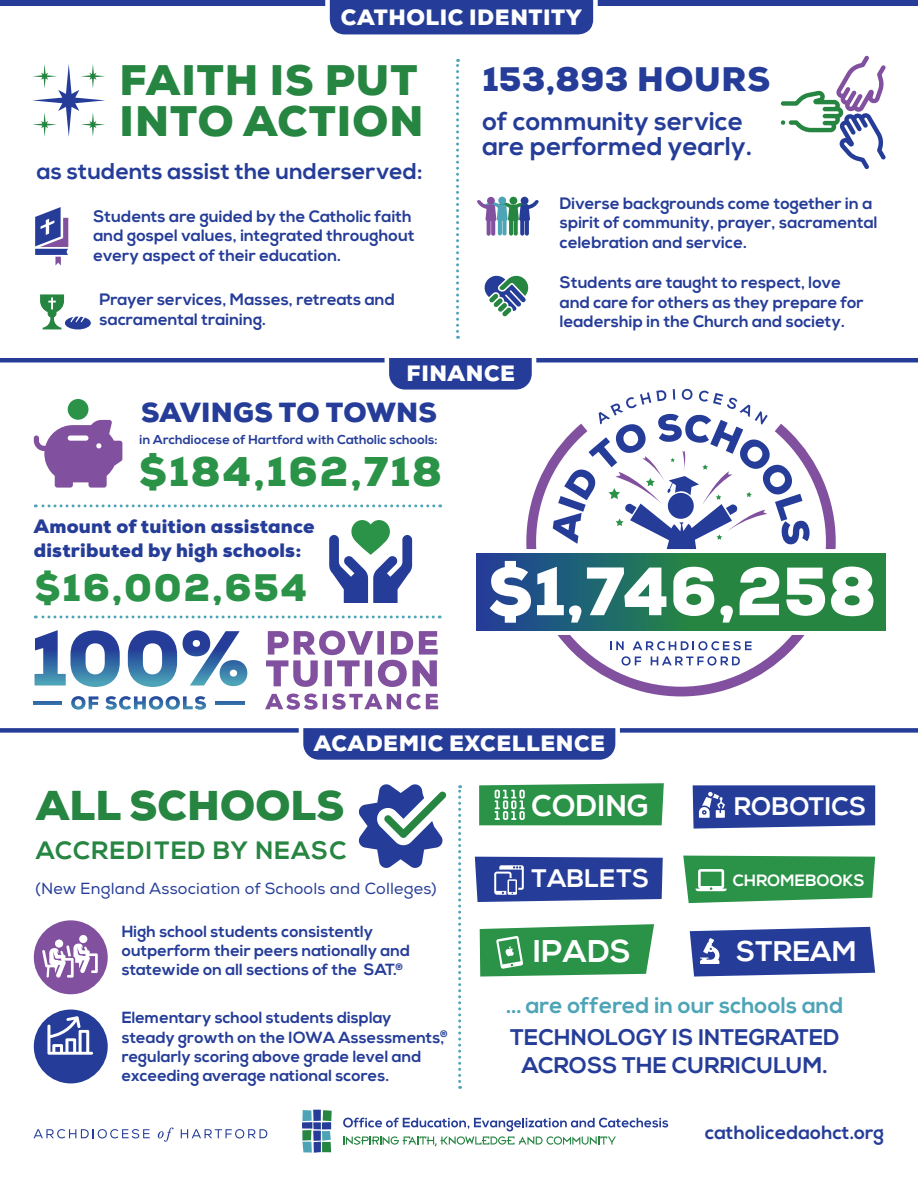
<style>
.page{position:relative;width:918px;height:1188px;background:#fff}
.page>*{position:absolute;margin:0;border:0;box-sizing:border-box;transform-origin:0 0}
.t1{font:900 42.6px "Nexa";letter-spacing:.025em;color:#258541}
.t2{font:900 41.7px "Nexa";letter-spacing:.005em;color:#258541}
.t3{font:900 41.4px "Nexa";letter-spacing:.05em;color:#2a9348}
.t4{font:900 38.25px "Nexa";letter-spacing:.05em;color:#2a9348}
.t5{font:900 34.05px "Nexa";letter-spacing:.015em;color:#253d98}
.t6{font:700 31.35px "Nexa";letter-spacing:.01em;color:#fff}
.t7{font:700 29.85px "Nexa";letter-spacing:.01em;color:#fff}
.t8{font:700 28.35px "Nexa";letter-spacing:.01em;color:#fff}
.t9{font:900 27.6px "Nexa";letter-spacing:.01em;color:#253d98}
.t10{font:700 25.8px/25.2px "Nexa";letter-spacing:.005em;color:#253d98}
.t11{font:700 25.35px "Nexa";letter-spacing:.01em;color:#fff}
.t12{font:700 25.05px "Nexa";letter-spacing:.05em;color:#258541}
.t13{font:700 22.8px "Nexa";letter-spacing:.005em;color:#253d98}
.t14{font:700 22.65px/28.5px "Nexa";letter-spacing:.005em;color:#253d98;text-align:center}
.t15{font:700 22.65px "Nexa";letter-spacing:.005em;color:#4ea4b7}
.t16{font:900 22.2px "Nexa";letter-spacing:.025em;color:#fff}
.t17{font:900 19.35px/24.5px "Nexa";letter-spacing:.01em;color:#253d98}
.t18{font:700 19.05px "Nexa";letter-spacing:.01em;color:#253d98}
.t19{font:700 16.5px/19.5px "Nexa";letter-spacing:.005em;color:#253d98}
.t20{font:700 16.35px "Nexa";letter-spacing:.01em;color:#fff}
.t21{font:700 16.2px/19px "Nexa";letter-spacing:.005em;color:#253d98}
.t22{font:16.05px "Nexa";letter-spacing:.01em;color:#253d98}
.t23{font:700 12.9px "Nexa";letter-spacing:.01em;color:#253d98}
</style>
<div class="page">
<svg style="left:781px;top:55px;width:105px;height:114px"></svg>
<svg style="left:32px;top:64px;width:73px;height:73px"></svg>
<svg style="left:477px;top:554px;width:408px;height:76px;background:#246666"></svg>
<svg style="left:526px;top:455px;width:310px;height:241px"></svg>
<svg style="left:553px;top:389px;width:257px;height:160px"></svg>
<svg style="left:610px;top:641px;width:14px;height:9px"></svg>
<svg style="left:633px;top:641px;width:119px;height:9px"></svg>
<svg style="left:622px;top:656px;width:19px;height:10px"></svg>
<svg style="left:651px;top:656px;width:89px;height:10px"></svg>
<svg style="left:490px;top:561px;width:41px;height:62px"></svg>
<svg style="left:537px;top:567px;width:44px;height:56px"></svg>
<svg style="left:587px;top:567px;width:79px;height:48px"></svg>
<svg style="left:673px;top:567px;width:41px;height:49px"></svg>
<svg style="left:720px;top:605px;width:13px;height:18px"></svg>
<svg style="left:740px;top:567px;width:39px;height:48px"></svg>
<svg style="left:786px;top:568px;width:39px;height:48px"></svg>
<svg style="left:831px;top:567px;width:43px;height:49px"></svg>
<svg style="left:329px;top:520px;width:83px;height:83px"></svg>
<div style="left:34px;top:920px;width:74px;height:74px;background:#81509e;border-radius:50%"></div>
<div style="left:34px;top:1010px;width:74px;height:73px;background:#253d98;border-radius:50%"></div>
<div style="left:620px;top:728px;width:298px;height:5px;background:#253d98"></div>
<div style="left:0;top:728px;width:299px;height:5px;background:#253d98"></div>
<svg style="left:303px;top:728px;width:312px;height:32px;background:#2a419a"></svg>
<svg style="left:34px;top:1129px;width:116px;height:9px"></svg>
<svg style="left:158px;top:1128px;width:16px;height:14px"></svg>
<svg style="left:181px;top:1129px;width:86px;height:9px"></svg>
<svg style="left:456px;top:59px;width:3px;height:280px"></svg>
<svg style="left:35px;top:504px;width:399px;height:3px"></svg>
<svg style="left:35px;top:616px;width:398px;height:2px"></svg>
<svg style="left:302px;top:1110px;width:30px;height:43px"></svg>
<svg style="left:343px;top:1117px;width:325px;height:29px"></svg>
<svg style="left:35px;top:630px;width:212px;height:57px"></svg>
<div style="left:598px;top:0;width:320px;height:6px;background:#253d98"></div>
<div style="left:0;top:0;width:325px;height:6px;background:#253d98"></div>
<hr style="left:0;top:358px;width:385px;height:4px;background:#253d98">
<hr style="left:536px;top:358px;width:382px;height:4px;background:#253d98">
<div style="left:330px;top:0;width:263px;height:34px;background:#253d98"></div>
<div style="left:389px;top:358px;width:143px;height:32px;background:#253d98"></div>
<svg style="left:265px;top:693px;width:173px;height:17px"></svg>
<svg style="left:266px;top:631px;width:172px;height:56px"></svg>
<svg style="left:71px;top:696px;width:135px;height:14px"></svg>
<svg style="left:47px;top:1016px;width:46px;height:39px"></svg>
<div style="left:79px;top:935px;width:8px;height:8px;background:#fff;border-radius:50%"></div>
<div style="left:55px;top:940px;width:8px;height:8px;background:#fff;border-radius:50%"></div>
<svg style="left:42px;top:944px;width:56px;height:34px"></svg>
<svg style="left:458px;top:785px;width:3px;height:304px"></svg>
<svg style="left:484px;top:275px;width:45px;height:41px"></svg>
<div style="left:509px;top:197px;width:8px;height:8px;background:#258541;border-radius:50%"></div>
<hr style="left:509px;top:219px;width:4px;height:17px;background:#258541;border-radius:2px">
<svg style="left:514px;top:219px;width:4px;height:17px"></svg>
<div style="left:521px;top:197px;width:8px;height:8px;background:#253d98;border-radius:50%"></div>
<svg style="left:520px;top:219px;width:4px;height:17px"></svg>
<svg style="left:525px;top:219px;width:4px;height:17px"></svg>
<div style="left:498px;top:197px;width:8px;height:7px;background:#4ea4b7;border-radius:50%"></div>
<div style="left:502px;top:219px;width:5px;height:16px;background:#4ea4b7;border-radius:2px"></div>
<hr style="left:498px;top:219px;width:4px;height:16px;background:#4ea4b7;border-radius:2px">
<div style="left:487px;top:197px;width:8px;height:8px;background:#81509e;border-radius:50%"></div>
<svg style="left:491px;top:219px;width:4px;height:17px"></svg>
<svg style="left:487px;top:219px;width:4px;height:17px"></svg>
<svg style="left:477px;top:200px;width:62px;height:21px"></svg>
<svg style="left:40px;top:294px;width:51px;height:35px"></svg>
<svg style="left:35px;top:207px;width:33px;height:58px"></svg>
<div style="left:68px;top:399px;width:20px;height:21px;background:#2a9348;border-radius:50%"></div>
<svg style="left:34px;top:420px;width:88px;height:68px"></svg>
<svg style="left:358px;top:784px;width:88px;height:84px"></svg>
<svg style="left:479px;top:783px;width:185px;height:42px;background:#3b9b57"></svg>
<svg style="left:480px;top:924px;width:174px;height:53px;background:#46a160"></svg>
<svg style="left:475px;top:857px;width:188px;height:45px;background:#374da0"></svg>
<svg style="left:683px;top:856px;width:192px;height:47px;background:#419e5c"></svg>
<svg style="left:690px;top:927px;width:185px;height:50px;background:#4156a5"></svg>
<svg style="left:693px;top:785px;width:182px;height:44px;background:#384ea1"></svg>
<hr style="left:216px;top:702px;width:28px;height:2px;background:#326ba6">
<hr style="left:33px;top:702px;width:28px;height:2px;background:#326ba6">
<h3 class="t16" style="left:341px;top:3px;width:243px">CATHOLIC IDENTITY</h3>
<h1 class="t1" style="left:120px;top:53px;width:299px">FAITH IS PUT</h1>
<h3 class="t5" style="left:482px;top:58px;width:289px">153,893 HOURS</h3>
<h1 class="t1" style="left:120px;top:94px;width:305px">INTO ACTION</h1>
<h3 class="t13" style="left:37px;top:158px;width:387px">as students assist the underserved:</h3>
<h3 class="t10" style="left:482px;top:110px;width:271px">of community service are performed yearly.</h3>
<p class="t19" style="left:93px;top:207px;width:323px">Students are guided by the Catholic faith and gospel values, integrated throughout every aspect of their education.</p>
<p class="t19" style="left:99px;top:291px;width:297px">Prayer services, Masses, retreats and sacramental training.</p>
<h3 class="t16" style="left:407px;top:359px;width:110px">FINANCE</h3>
<h3 class="t9" style="left:141px;top:395px;width:297px">SAVINGS TO TOWNS</h3>
<p class="t23" style="left:140px;top:432px;width:300px">in Archdiocese of Hartford with Catholic schools:</p>
<h3 class="t3" style="left:139px;top:445px;width:305px">$184,162,718</h3>
<p class="t17" style="left:34px;top:514px;width:282px">Amount of tuition assistance distributed by high schools:</p>
<h3 class="t4" style="left:35px;top:563px;width:274px">$16,002,654</h3>
<p class="t19" style="left:560px;top:194px;width:319px">Diverse backgrounds come together in a spirit of community, prayer, sacramental celebration and service.</p>
<p class="t19" style="left:560px;top:273px;width:305px">Students are taught to respect, love and care for others as they prepare for leadership in the Church and society.</p>
<h3 class="t16" style="left:314px;top:729px;width:293px">ACADEMIC EXCELLENCE</h3>
<h2 class="t2" style="left:36px;top:779px;width:310px">ALL SCHOOLS</h2>
<h3 class="t12" style="left:36px;top:836px;width:311px">ACCREDITED BY NEASC</h3>
<p class="t22" style="left:36px;top:879px;width:402px">(New England Association of Schools and Colleges)</p>
<p class="t21" style="left:122px;top:923px;width:290px">High school students consistently outperform their peers nationally and statewide on all sections of the SAT.<sup>®</sup></p>
<p class="t21" style="left:122px;top:1009px;width:328px">Elementary school students display steady growth on the IOWA Assessments,<sup>® </sup>regularly scoring above grade level and exceeding average national scores.</p>
<h3 class="t7" style="left:532px;top:789px;width:119px">CODING</h3>
<h3 class="t11" style="left:734px;top:791px;width:133px">ROBOTICS</h3>
<h3 class="t11" style="left:532px;top:863px;width:119px">TABLETS</h3>
<p class="t20" style="left:733px;top:870px;width:133px">CHROMEBOOKS</p>
<h3 class="t6" style="left:533px;top:933px;width:99px">IPADS</h3>
<h3 class="t8" style="left:736px;top:935px;width:122px">STREAM</h3>
<h3 class="t15" style="left:506px;top:992px;width:339px">… are offered in our schools and</h3>
<h3 class="t14" style="left:510px;top:1024px;width:331px">TECHNOLOGY IS INTEGRATED<br>ACROSS THE CURRICULUM.</h3>
<p class="t18" style="left:705px;top:1121px;width:181px">catholicedaohct.org</p>
</div>
